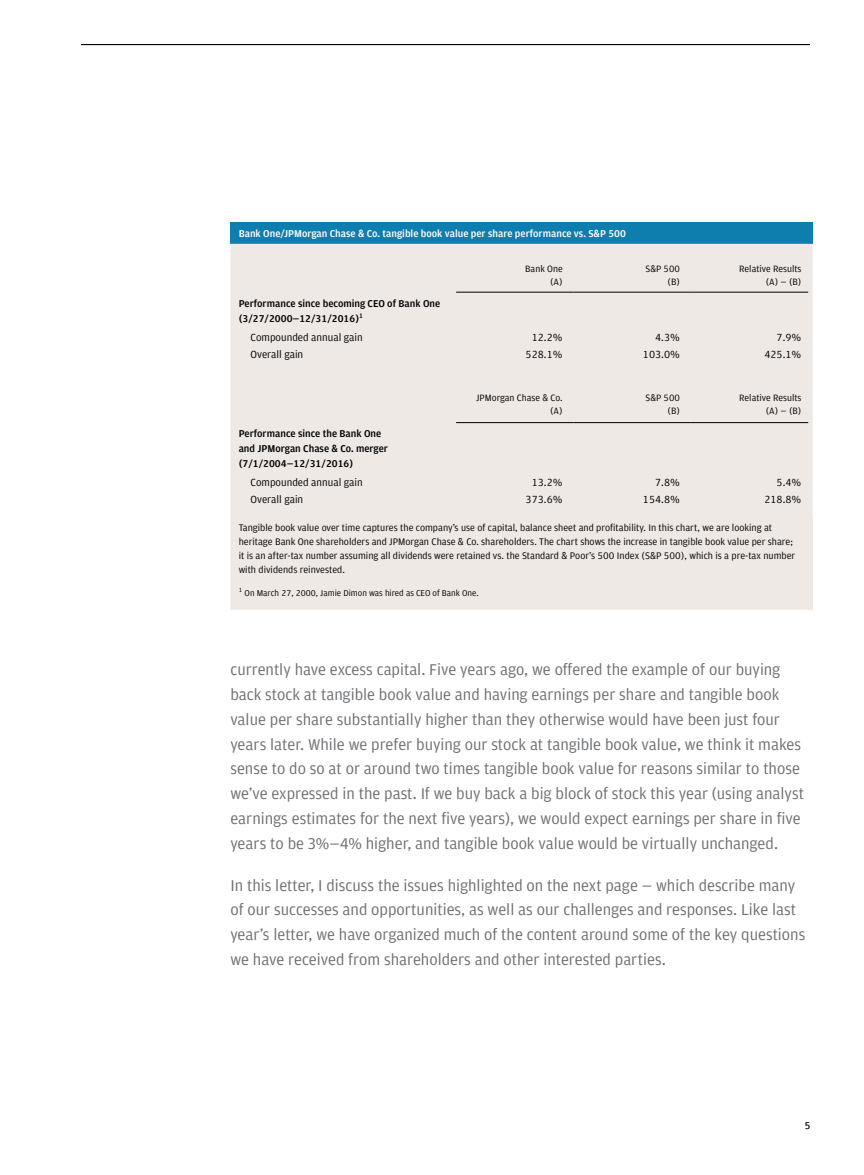
<style>
.page{position:relative;width:864px;height:1175px;background:#fff}
.page>*{position:absolute;margin:0;border:0;box-sizing:border-box;transform-origin:0 0}
.t1{font:16.5px/24.8px "Amplitude";color:#6c6f72}
.t2{font:10.95px "Amplitude TF";color:#000}
.t3{font:500 10.5px/15px "Amplitude TF";color:#000}
.t4{font:500 10.5px "Amplitude TF";color:#fff}
.t5{font:300 10.5px "Amplitude";color:#000}
.t6{font:10.05px/14px "Amplitude TF";color:#000}
.t7{font:9.75px/13.5px "Amplitude TF";color:#000;text-align:right}
.t8{font:9px "Amplitude TF";color:#000}
</style>
<div class="page">
<hr style="left:81px;top:44px;width:729px;height:1px;background:#000">
<div style="left:230px;top:223px;width:578px;height:21px;background:#0d7eae"></div>
<div style="left:808px;top:223px;width:5px;height:21px;background:#0d7eae"></div>
<div style="left:230px;top:244px;width:583px;height:366px;background:#efe9e5"></div>
<div style="left:808px;top:517px;width:5px;height:93px;background:#efe9e5"></div>
<hr style="left:456px;top:422px;width:117px;height:1px;background:#000">
<hr style="left:573px;top:422px;width:118px;height:1px;background:#000">
<hr style="left:691px;top:422px;width:117px;height:1px;background:#000">
<hr style="left:456px;top:292px;width:117px;height:1px;background:#000">
<hr style="left:573px;top:292px;width:118px;height:1px;background:#000">
<hr style="left:691px;top:292px;width:117px;height:1px;background:#000">
<p class="t4" style="left:239px;top:227px;width:389px">Bank One/JPMorgan Chase &amp; Co. tangible book value per share performance vs. S&amp;P 500</p>
<p class="t7" style="left:525px;top:262px;width:39px">Bank One (A)</p>
<p class="t7" style="left:646px;top:262px;width:36px">S&amp;P 500 (B)</p>
<p class="t7" style="left:739px;top:262px;width:64px">Relative Results (A) — (B)</p>
<p class="t3" style="left:239px;top:295px;width:203px">Performance since becoming CEO of Bank One (3/27/2000—12/31/2016)<sup>1</sup></p>
<p class="t2" style="left:251px;top:331px;width:114px">Compounded annual gain</p>
<p class="t2" style="left:532px;top:331px;width:32px">12.2%</p>
<p class="t2" style="left:655px;top:331px;width:26px">4.3%</p>
<p class="t2" style="left:777px;top:331px;width:26px">7.9%</p>
<p class="t2" style="left:251px;top:348px;width:54px">Overall gain</p>
<p class="t2" style="left:526px;top:348px;width:39px">528.1%</p>
<p class="t2" style="left:643px;top:348px;width:39px">103.0%</p>
<p class="t2" style="left:764px;top:348px;width:39px">425.1%</p>
<p class="t7" style="left:476px;top:391px;width:88px">JPMorgan Chase &amp; Co. (A)</p>
<p class="t7" style="left:646px;top:391px;width:36px">S&amp;P 500 (B)</p>
<p class="t7" style="left:739px;top:391px;width:64px">Relative Results (A) — (B)</p>
<p class="t3" style="left:239px;top:426px;width:151px">Performance since the Bank One and JPMorgan Chase &amp; Co. merger (7/1/2004—12/31/2016)</p>
<p class="t2" style="left:251px;top:476px;width:114px">Compounded annual gain</p>
<p class="t2" style="left:532px;top:476px;width:32px">13.2%</p>
<p class="t2" style="left:655px;top:476px;width:26px">7.8%</p>
<p class="t2" style="left:777px;top:476px;width:26px">5.4%</p>
<p class="t2" style="left:251px;top:493px;width:54px">Overall gain</p>
<p class="t2" style="left:526px;top:493px;width:39px">373.6%</p>
<p class="t2" style="left:643px;top:493px;width:39px">154.8%</p>
<p class="t2" style="left:764px;top:493px;width:39px">218.8%</p>
<p class="t6" style="left:239px;top:521px;width:558px">Tangible book value over time captures the company’s use of capital, balance sheet and profitability. In this chart, we are looking at heritage Bank One shareholders and JPMorgan Chase &amp; Co. shareholders. The chart shows the increase in tangible book value per share; it is an after-tax number assuming all dividends were retained vs. the Standard &amp; Poor’s 500 Index (S&amp;P 500), which is a pre-tax number with dividends reinvested.</p>
<p class="t8" style="left:239px;top:588px;width:241px"><sup>1</sup> On March 27, 2000, Jamie Dimon was hired as CEO of Bank One.</p>
<p class="t1" style="left:230px;top:657px;width:575px">currently have excess capital. Five years ago, we offered the example of our buying back stock at tangible book value and having earnings per share and tangible book value per share substantially higher than they otherwise would have been just four years later. While we prefer buying our stock at tangible book value, we think it makes sense to do so at or around two times tangible book value for reasons similar to those we’ve expressed in the past. If we buy back a big block of stock this year (using analyst earnings estimates for the next five years), we would expect earnings per share in five years to be 3%—4% higher, and tangible book value would be virtually unchanged.</p>
<p class="t1" style="left:230px;top:872px;width:576px">In this letter, I discuss the issues highlighted on the next page — which describe many of our successes and opportunities, as well as our challenges and responses. Like last year’s letter, we have organized much of the content around some of the key questions we have received from shareholders and other interested parties.</p>
<p class="t5" style="left:805px;top:1119px;width:6px">5</p>
</div>
